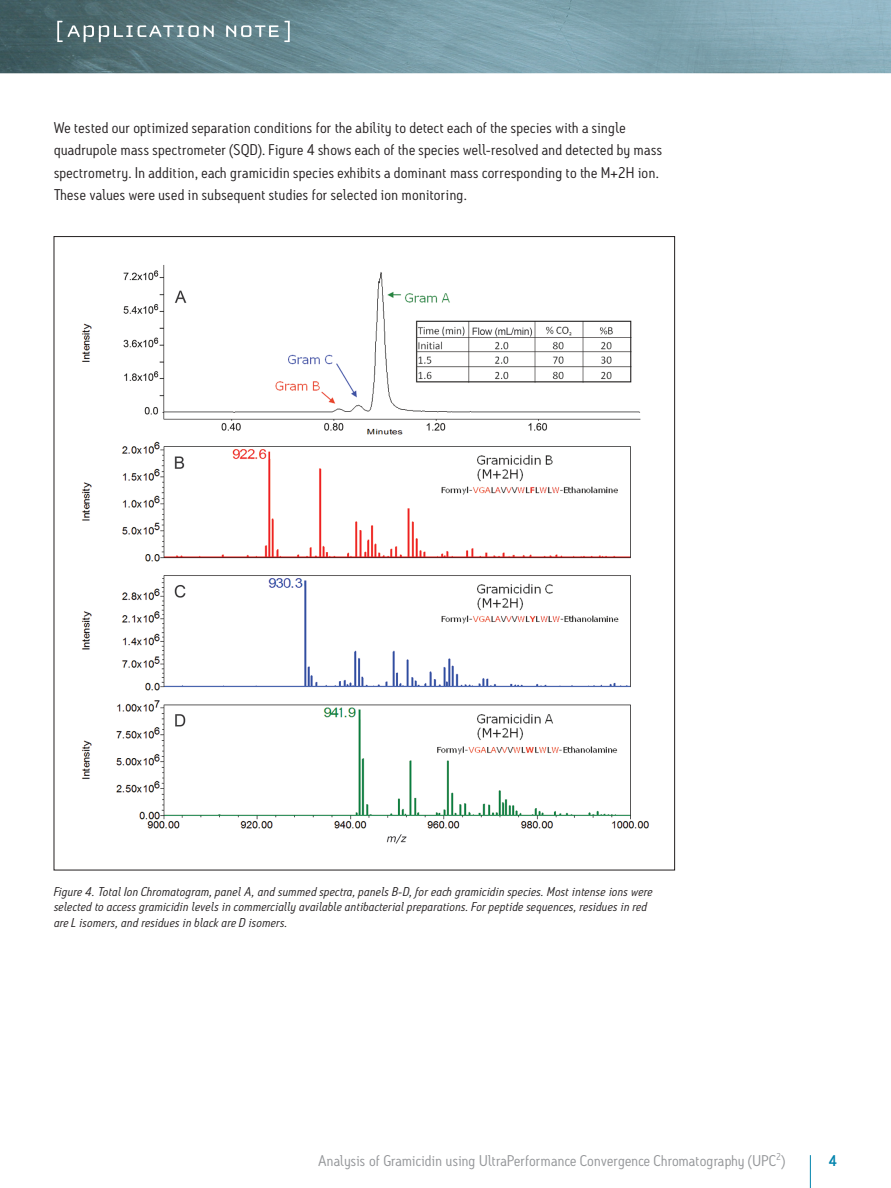
<style>
.page{position:relative;width:891px;height:1188px;background:#fff}
.page>*{position:absolute;margin:0;border:0;box-sizing:border-box;transform-origin:0 0}
.t1{font:15px/22.5px "Antitled OT";letter-spacing:.02em;color:#231f20;scale:1.05 1}
.t2{font:15px "Antitled OT";letter-spacing:.01em;color:#939598;scale:1.05 1}
.t3{font:500 15px "Antitled OT";color:#0083ad;scale:1.05 1}
.t4{font:italic 12.3px/15.8px "Antitled OT";letter-spacing:.02em;color:#231f20;scale:1.05 1}
.t5{font:9.6px "Antitled OT";color:#939598}
.s1{font-size:15px}
</style>
<div class="page">
<hr style="left:810px;top:1155px;width:1px;height:33px;background:#0083ad">
<img style="left:0;top:0;width:891px;height:73px">
<svg style="left:57px;top:21px;width:157px;height:21px;background:#738b8f"></svg>
<svg style="left:226px;top:21px;width:64px;height:21px"></svg>
<img style="left:55px;top:265px;width:610px;height:606px">
<p class="t1" style="left:54px;top:116px;width:581px">We tested our optimized separation conditions for the ability to detect each of the species with a single quadrupole mass spectrometer (SQD). Figure 4 shows each of the species well-resolved and detected by mass spectrometry. In addition, each gramicidin species exhibits a dominant mass corresponding to the M+2H ion.<br>These values were used in subsequent studies for selected ion monitoring.</p>
<p class="t4" style="left:54px;top:883px;width:572px">Figure 4. Total Ion Chromatogram, panel A, and summed spectra, panels B-D, for each gramicidin species. Most intense ions were selected to access gramicidin levels in commercially available antibacterial preparations. For peptide sequences, residues in red are L isomers, and residues in black are D isomers.</p>
<p class="t5" style="left:776px;top:1151px;width:10px">2<span class="s1">)</span></p>
<p class="t2" style="left:318px;top:1151px;width:438px">Analysis of Gramicidin using UltraPerformance Convergence Chromatography (UPC</p>
<p class="t3" style="left:829px;top:1151px;width:10px">4</p>
</div>
